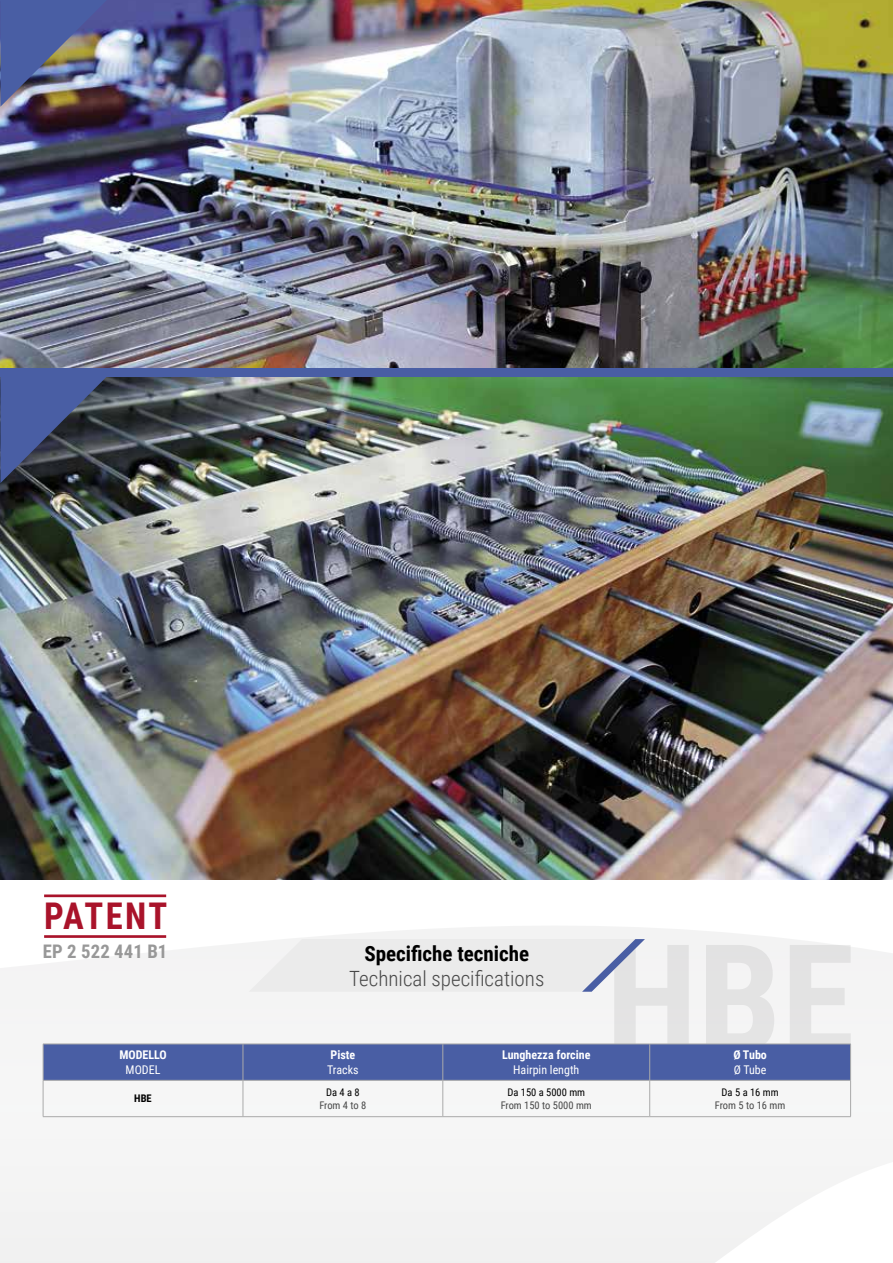
<style>
.page{position:relative;width:893px;height:1263px;background:#fff}
.page>*{position:absolute;margin:0;border:0;box-sizing:border-box;transform-origin:0 0}
.t1{font:700 36.75px "Roboto Condensed";letter-spacing:.055em;color:#a9132a;scale:.94 1}
.t2{font:300 21px "Roboto Condensed";color:#484848}
.t3{font:700 21px "Roboto Condensed";color:#000}
.t4{font:700 18.75px "Roboto Condensed";letter-spacing:.005em;color:#989898}
.t5{font:700 12px "Roboto Condensed";color:#fff}
.t6{font:12px "Roboto Condensed";color:#fff}
.t7{font:10.5px "Roboto Condensed";color:#484848}
.t8{font:10.5px "Roboto Condensed";color:#000}
.t9{font:700 10.5px "Roboto Condensed";color:#000}
</style>
<div class="page">
<svg style="left:0;top:926px;width:893px;height:337px"></svg>
<img style="left:0;top:0;width:893px;height:879px">
<div style="left:0;top:368px;width:893px;height:9px;background:#495ea4"></div>
<svg style="left:0;top:377px;width:107px;height:106px;background:#3e4b70"></svg>
<svg style="left:249px;top:939px;width:396px;height:53px;background:#e8e9ea"></svg>
<div style="left:44px;top:1045px;width:806px;height:35px;background:#495ea4"></div>
<hr style="left:43px;top:1044px;width:200px;height:1px;background:#aaa">
<hr style="left:43px;top:1044px;width:1px;height:36px;background:#aaa">
<hr style="left:243px;top:1044px;width:200px;height:1px;background:#aaa">
<hr style="left:243px;top:1044px;width:1px;height:36px;background:#aaa">
<hr style="left:443px;top:1044px;width:207px;height:1px;background:#aaa">
<hr style="left:443px;top:1044px;width:1px;height:36px;background:#aaa">
<hr style="left:650px;top:1044px;width:201px;height:1px;background:#aaa">
<hr style="left:649px;top:1044px;width:1px;height:36px;background:#aaa">
<hr style="left:850px;top:1044px;width:1px;height:36px;background:#aaa">
<hr style="left:43px;top:1080px;width:200px;height:1px;background:#aaa">
<hr style="left:43px;top:1080px;width:1px;height:36px;background:#aaa">
<hr style="left:243px;top:1080px;width:200px;height:1px;background:#aaa">
<hr style="left:243px;top:1080px;width:1px;height:36px;background:#aaa">
<hr style="left:443px;top:1080px;width:207px;height:1px;background:#aaa">
<hr style="left:443px;top:1080px;width:1px;height:36px;background:#aaa">
<hr style="left:650px;top:1080px;width:201px;height:1px;background:#aaa">
<hr style="left:649px;top:1080px;width:1px;height:36px;background:#aaa">
<hr style="left:850px;top:1080px;width:1px;height:36px;background:#aaa">
<hr style="left:43px;top:1116px;width:200px;height:1px;background:#aaa">
<hr style="left:243px;top:1116px;width:200px;height:1px;background:#aaa">
<hr style="left:443px;top:1116px;width:207px;height:1px;background:#aaa">
<hr style="left:650px;top:1116px;width:201px;height:1px;background:#aaa">
<hr style="left:44px;top:894px;width:122px;height:3px;background:#a9132a">
<hr style="left:44px;top:935px;width:122px;height:3px;background:#a9132a">
<img style="left:0;top:0;width:107px;height:107px">
<h1 class="t1" style="left:44px;top:891px;width:132px">PATENT</h1>
<h3 class="t4" style="left:43px;top:938px;width:126px">EP 2 522 441 B1</h3>
<p class="t5" style="left:119px;top:1047px;width:49px">MODELLO</p>
<p class="t6" style="left:126px;top:1061px;width:36px">MODEL</p>
<p class="t9" style="left:134px;top:1091px;width:19px">HBE</p>
<h2 class="t3" style="left:364px;top:938px;width:166px">Specifiche tecniche</h2>
<h2 class="t2" style="left:349px;top:964px;width:197px">Technical specifications</h2>
<p class="t5" style="left:330px;top:1047px;width:26px">Piste</p>
<p class="t6" style="left:327px;top:1061px;width:33px">Tracks</p>
<p class="t5" style="left:502px;top:1047px;width:90px">Lunghezza forcine</p>
<p class="t6" style="left:513px;top:1061px;width:68px">Hairpin length</p>
<p class="t5" style="left:733px;top:1047px;width:35px">Ø Tubo</p>
<p class="t6" style="left:734px;top:1061px;width:34px">Ø Tube</p>
<p class="t8" style="left:326px;top:1085px;width:35px">Da 4 a 8</p>
<p class="t7" style="left:319px;top:1098px;width:49px">From 4 to 8</p>
<p class="t8" style="left:507px;top:1085px;width:79px">Da 150 a 5000 mm</p>
<p class="t7" style="left:501px;top:1098px;width:93px">From 150 to 5000 mm</p>
<p class="t8" style="left:722px;top:1085px;width:59px">Da 5 a 16 mm</p>
<p class="t7" style="left:715px;top:1098px;width:72px">From 5 to 16 mm</p>
</div>
